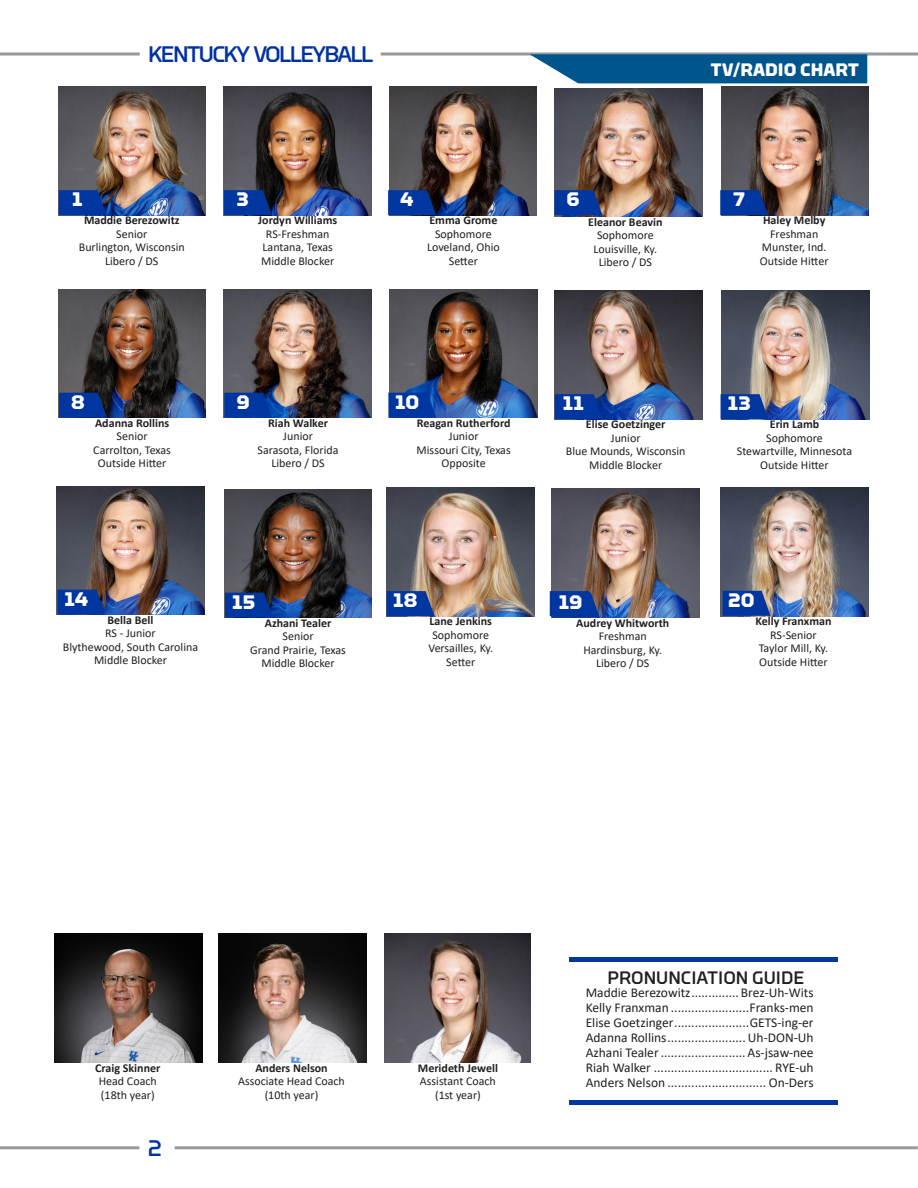
<style>
.page{position:relative;width:918px;height:1188px;background:#fff}
.page>*{position:absolute;margin:0;border:0;box-sizing:border-box;transform-origin:0 0}
.t1{font:500 22.5px "Torque";letter-spacing:-.08em;color:#0032a1}
.t2{font:700 19.5px "Torque";letter-spacing:-.005em;color:#fff}
.t3{font:500 18px "Torque";color:#231f20}
.t4{font:700 18px "Torque";color:#fff}
.t5{font:13.5px "Calibri";color:#231f20}
.t6{font:12px "Calibri";color:#231f20}
.t7{font:700 12px "Calibri";color:#231f20}
</style>
<div class="page">
<svg style="left:381px;top:52px;width:537px;height:4px"></svg>
<svg style="left:0;top:52px;width:140px;height:4px"></svg>
<hr style="left:175px;top:1146px;width:743px;height:3px;background:#97999c">
<hr style="left:0;top:1146px;width:139px;height:3px;background:#97999c">
<img style="left:58px;top:87px;width:148px;height:128px">
<img style="left:224px;top:87px;width:147px;height:128px">
<img style="left:389px;top:87px;width:148px;height:128px">
<img style="left:555px;top:88px;width:147px;height:129px">
<img style="left:721px;top:87px;width:148px;height:128px">
<svg style="left:530px;top:54px;width:337px;height:29px;background:#136195"></svg>
<svg style="left:59px;top:190px;width:48px;height:25px"></svg>
<svg style="left:224px;top:190px;width:48px;height:25px"></svg>
<svg style="left:388px;top:190px;width:48px;height:25px"></svg>
<svg style="left:555px;top:190px;width:47px;height:25px"></svg>
<svg style="left:720px;top:190px;width:48px;height:25px"></svg>
<img style="left:58px;top:289px;width:148px;height:129px">
<img style="left:224px;top:289px;width:148px;height:129px">
<img style="left:390px;top:289px;width:147px;height:129px">
<img style="left:555px;top:291px;width:147px;height:128px">
<img style="left:721px;top:291px;width:148px;height:128px">
<svg style="left:59px;top:393px;width:48px;height:25px"></svg>
<svg style="left:224px;top:393px;width:48px;height:25px"></svg>
<svg style="left:388px;top:393px;width:48px;height:25px"></svg>
<svg style="left:555px;top:394px;width:48px;height:25px"></svg>
<svg style="left:721px;top:394px;width:47px;height:25px"></svg>
<img style="left:57px;top:486px;width:147px;height:129px">
<img style="left:387px;top:488px;width:147px;height:128px">
<img style="left:552px;top:489px;width:148px;height:129px">
<svg style="left:57px;top:590px;width:48px;height:25px"></svg>
<svg style="left:550px;top:591px;width:50px;height:27px"></svg>
<img style="left:384px;top:934px;width:147px;height:129px">
<img style="left:218px;top:934px;width:148px;height:129px">
<img style="left:55px;top:934px;width:147px;height:129px">
<div style="left:569px;top:957px;width:269px;height:5px;background:#0036a0"></div>
<hr style="left:569px;top:1101px;width:269px;height:4px;background:#0036a0">
<img style="left:720px;top:488px;width:148px;height:128px">
<svg style="left:723px;top:591px;width:48px;height:25px"></svg>
<svg style="left:387px;top:591px;width:48px;height:25px"></svg>
<img style="left:224px;top:489px;width:148px;height:129px">
<svg style="left:225px;top:593px;width:48px;height:25px"></svg>
<h1 class="t1" style="left:148px;top:41px;width:227px">KENTUCKY VOLLEYBALL</h1>
<p class="t4" style="left:711px;top:60px;width:150px">TV/RADIO CHART</p>
<p class="t2" style="left:72px;top:188px;width:12px">1</p>
<p class="t2" style="left:237px;top:188px;width:14px">3</p>
<p class="t2" style="left:400px;top:188px;width:15px">4</p>
<p class="t2" style="left:567px;top:188px;width:15px">6</p>
<p class="t2" style="left:733px;top:188px;width:13px">7</p>
<p class="t7" style="left:84px;top:212px;width:97px">Maddie Berezowitz</p>
<p class="t6" style="left:116px;top:225px;width:33px">Senior</p>
<p class="t6" style="left:79px;top:239px;width:107px">Burlington, Wisconsin</p>
<p class="t6" style="left:105px;top:252px;width:55px">Libero / DS</p>
<p class="t7" style="left:258px;top:212px;width:80px">Jordyn Williams</p>
<p class="t6" style="left:266px;top:225px;width:65px">RS-Freshman</p>
<p class="t6" style="left:263px;top:239px;width:72px">Lantana, Texas</p>
<p class="t6" style="left:261px;top:252px;width:74px">Middle Blocker</p>
<p class="t7" style="left:429px;top:212px;width:70px">Emma Grome</p>
<p class="t6" style="left:435px;top:225px;width:58px">Sophomore</p>
<p class="t6" style="left:427px;top:239px;width:74px">Loveland, Ohio</p>
<p class="t6" style="left:449px;top:252px;width:31px">Setter</p>
<p class="t7" style="left:588px;top:213px;width:76px">Eleanor Beavin</p>
<p class="t6" style="left:597px;top:227px;width:58px">Sophomore</p>
<p class="t6" style="left:594px;top:240px;width:65px">Louisville, Ky.</p>
<p class="t6" style="left:599px;top:254px;width:55px">Libero / DS</p>
<p class="t7" style="left:763px;top:212px;width:64px">Haley Melby</p>
<p class="t6" style="left:770px;top:225px;width:50px">Freshman</p>
<p class="t6" style="left:762px;top:239px;width:66px">Munster, Ind.</p>
<p class="t6" style="left:760px;top:252px;width:70px">Outside Hitter</p>
<p class="t2" style="left:71px;top:391px;width:15px">8</p>
<p class="t2" style="left:236px;top:391px;width:15px">9</p>
<p class="t2" style="left:395px;top:391px;width:26px">10</p>
<p class="t2" style="left:563px;top:392px;width:23px">11</p>
<p class="t2" style="left:728px;top:392px;width:24px">13</p>
<p class="t7" style="left:95px;top:414px;width:76px">Adanna Rollins</p>
<p class="t6" style="left:117px;top:428px;width:33px">Senior</p>
<p class="t6" style="left:93px;top:441px;width:79px">Carrolton, Texas</p>
<p class="t6" style="left:98px;top:455px;width:70px">Outside Hitter</p>
<p class="t7" style="left:268px;top:414px;width:61px">Riah Walker</p>
<p class="t6" style="left:283px;top:428px;width:31px">Junior</p>
<p class="t6" style="left:258px;top:441px;width:82px">Sarasota, Florida</p>
<p class="t6" style="left:271px;top:455px;width:55px">Libero / DS</p>
<p class="t7" style="left:417px;top:414px;width:95px">Reagan Rutherford</p>
<p class="t6" style="left:449px;top:428px;width:31px">Junior</p>
<p class="t6" style="left:417px;top:441px;width:96px">Missouri City, Texas</p>
<p class="t6" style="left:442px;top:455px;width:46px">Opposite</p>
<p class="t7" style="left:586px;top:416px;width:81px">Elise Goetzinger</p>
<p class="t6" style="left:611px;top:429px;width:31px">Junior</p>
<p class="t6" style="left:566px;top:443px;width:121px">Blue Mounds, Wisconsin</p>
<p class="t6" style="left:589px;top:456px;width:74px">Middle Blocker</p>
<p class="t7" style="left:770px;top:416px;width:51px">Erin Lamb</p>
<p class="t6" style="left:766px;top:429px;width:58px">Sophomore</p>
<p class="t6" style="left:737px;top:443px;width:117px">Stewartville, Minnesota</p>
<p class="t6" style="left:760px;top:456px;width:70px">Outside Hitter</p>
<p class="t2" style="left:64px;top:588px;width:25px">14</p>
<p class="t2" style="left:567px;top:589px;width:15px">4</p>
<p class="t2" style="left:393px;top:589px;width:26px">18</p>
<p class="t2" style="left:728px;top:589px;width:28px">20</p>
<p class="t2" style="left:232px;top:591px;width:25px">15</p>
<p class="t2" style="left:559px;top:591px;width:25px">19</p>
<p class="t7" style="left:108px;top:611px;width:47px">Bella Bell</p>
<p class="t6" style="left:105px;top:625px;width:52px">RS - Junior</p>
<p class="t6" style="left:63px;top:638px;width:137px">Blythewood, South Carolina</p>
<p class="t6" style="left:94px;top:652px;width:74px">Middle Blocker</p>
<p class="t7" style="left:265px;top:614px;width:68px">Azhani Tealer</p>
<p class="t6" style="left:283px;top:628px;width:33px">Senior</p>
<p class="t6" style="left:250px;top:641px;width:97px">Grand Prairie, Texas</p>
<p class="t6" style="left:262px;top:655px;width:74px">Middle Blocker</p>
<p class="t7" style="left:429px;top:613px;width:64px">Lane Jenkins</p>
<p class="t6" style="left:432px;top:626px;width:58px">Sophomore</p>
<p class="t6" style="left:428px;top:640px;width:66px">Versailles, Ky.</p>
<p class="t6" style="left:446px;top:653px;width:31px">Setter</p>
<p class="t7" style="left:576px;top:614px;width:95px">Audrey Whitworth</p>
<p class="t6" style="left:599px;top:628px;width:50px">Freshman</p>
<p class="t6" style="left:583px;top:641px;width:80px">Hardinsburg, Ky.</p>
<p class="t6" style="left:596px;top:655px;width:55px">Libero / DS</p>
<p class="t7" style="left:755px;top:613px;width:78px">Kelly Franxman</p>
<p class="t6" style="left:770px;top:626px;width:48px">RS-Senior</p>
<p class="t6" style="left:759px;top:640px;width:71px">Taylor Mill, Ky.</p>
<p class="t6" style="left:759px;top:653px;width:70px">Outside Hitter</p>
<p class="t7" style="left:95px;top:1059px;width:67px">Craig Skinner</p>
<p class="t6" style="left:99px;top:1073px;width:60px">Head Coach</p>
<p class="t6" style="left:101px;top:1086px;width:55px">(18th year)</p>
<h1 class="t1" style="left:148px;top:1135px;width:16px">2</h1>
<p class="t7" style="left:255px;top:1059px;width:74px">Anders Nelson</p>
<p class="t6" style="left:238px;top:1073px;width:108px">Associate Head Coach</p>
<p class="t6" style="left:265px;top:1086px;width:55px">(10th year)</p>
<p class="t7" style="left:418px;top:1059px;width:82px">Merideth Jewell</p>
<p class="t6" style="left:420px;top:1073px;width:78px">Assistant Coach</p>
<p class="t6" style="left:435px;top:1086px;width:47px">(1st year)</p>
<p class="t3" style="left:608px;top:967px;width:198px">PRONUNCIATION GUIDE</p>
<p class="t5" style="left:586px;top:983px;width:229px">Maddie Berezowitz.............. Brez-Uh-Wits</p>
<p class="t5" style="left:586px;top:998px;width:229px">Kelly Franxman .......................Franks-men</p>
<p class="t5" style="left:586px;top:1013px;width:229px">Elise Goetzinger......................GETS-ing-er</p>
<p class="t5" style="left:586px;top:1028px;width:229px">Adanna Rollins....................... Uh-DON-Uh</p>
<p class="t5" style="left:586px;top:1043px;width:230px">Azhani Tealer.........................As-jsaw-nee</p>
<p class="t5" style="left:586px;top:1058px;width:229px">Riah Walker ................................... RYE-uh</p>
<p class="t5" style="left:586px;top:1073px;width:229px">Anders Nelson ............................. On-Ders</p>
</div>
